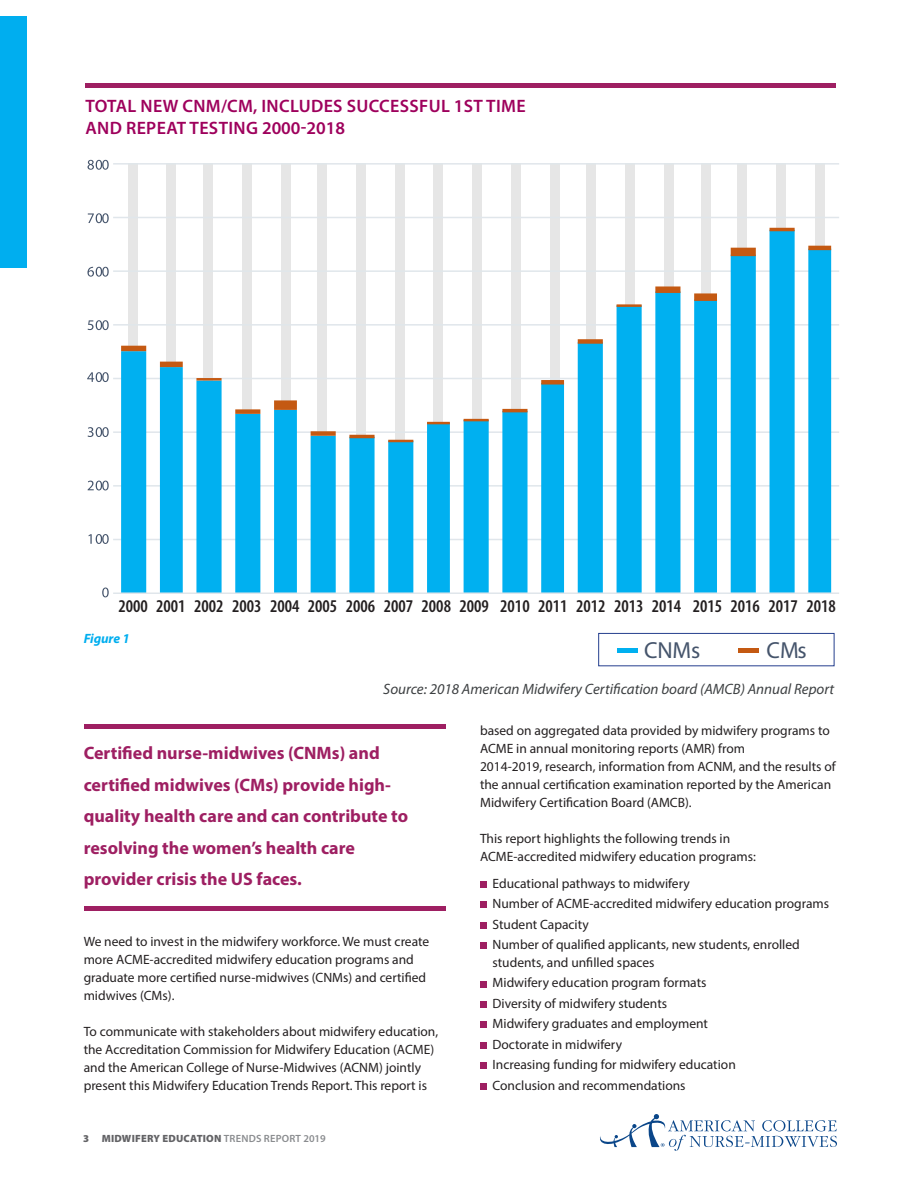
<style>
.page{position:relative;width:918px;height:1188px;background:#fff}
.page>*{position:absolute;margin:0;border:0;box-sizing:border-box;transform-origin:0 0}
.t1{font:23.25px "Myriad Pro";color:#45546b}
.t2{font:700 18px/31.5px "Myriad Pro";color:#9e1f62}
.t3{font:600 condensed 18px "Myriad Pro";color:#231f20}
.t4{font:600 18px/21.6px "Myriad Pro";letter-spacing:.02em;color:#9e005c}
.t5{font:italic 15px "Myriad Pro";color:#3d4042}
.t6{font:13.5px/18px "Myriad Pro";color:#231f20}
.t7{font:italic 700 13.5px "Myriad Pro";letter-spacing:-.01em;color:#00aeef}
.t8{font:900 10.5px "Myriad Pro";letter-spacing:.02em;color:#636366}
.s1{font-weight:600;color:#8a8c8f}
</style>
<div class="page">
<div style="left:0;top:16px;width:27px;height:252px;background:#00aeef"></div>
<hr style="left:84px;top:725px;width:362px;height:4px;background:#9e1f62">
<hr style="left:84px;top:906px;width:362px;height:4px;background:#9e1f62">
<div style="left:480px;top:881px;width:7px;height:7px;background:#9e1f62"></div>
<div style="left:480px;top:901px;width:7px;height:7px;background:#9e1f62"></div>
<div style="left:480px;top:922px;width:7px;height:7px;background:#9e1f62"></div>
<div style="left:480px;top:942px;width:7px;height:7px;background:#9e1f62"></div>
<div style="left:480px;top:981px;width:7px;height:6px;background:#9e1f62"></div>
<div style="left:480px;top:1001px;width:7px;height:7px;background:#9e1f62"></div>
<div style="left:480px;top:1022px;width:7px;height:6px;background:#9e1f62"></div>
<div style="left:480px;top:1042px;width:7px;height:7px;background:#9e1f62"></div>
<div style="left:480px;top:1062px;width:7px;height:7px;background:#9e1f62"></div>
<div style="left:480px;top:1083px;width:7px;height:7px;background:#9e1f62"></div>
<hr style="left:85px;top:84px;width:751px;height:4px;background:#9e1f62">
<div style="left:815px;top:163px;width:9px;height:85px;background:#e6e6e6"></div>
<div style="left:776px;top:163px;width:10px;height:85px;background:#e6e6e6"></div>
<div style="left:701px;top:163px;width:9px;height:130px;background:#e6e6e6"></div>
<div style="left:665px;top:163px;width:9px;height:130px;background:#e6e6e6"></div>
<div style="left:550px;top:163px;width:9px;height:218px;background:#e6e6e6"></div>
<div style="left:512px;top:163px;width:9px;height:247px;background:#e6e6e6"></div>
<div style="left:587px;top:163px;width:9px;height:218px;background:#e6e6e6"></div>
<div style="left:626px;top:163px;width:9px;height:218px;background:#e6e6e6"></div>
<div style="left:738px;top:163px;width:9px;height:85px;background:#e6e6e6"></div>
<div style="left:473px;top:163px;width:9px;height:271px;background:#e6e6e6"></div>
<div style="left:434px;top:163px;width:9px;height:271px;background:#e6e6e6"></div>
<div style="left:395px;top:163px;width:9px;height:290px;background:#e6e6e6"></div>
<div style="left:317px;top:163px;width:10px;height:280px;background:#e6e6e6"></div>
<div style="left:281px;top:163px;width:9px;height:251px;background:#e6e6e6"></div>
<div style="left:167px;top:163px;width:9px;height:218px;background:#e6e6e6"></div>
<div style="left:128px;top:163px;width:9px;height:247px;background:#e6e6e6"></div>
<div style="left:203px;top:163px;width:9px;height:218px;background:#e6e6e6"></div>
<div style="left:242px;top:163px;width:9px;height:265px;background:#e6e6e6"></div>
<div style="left:356px;top:163px;width:9px;height:297px;background:#e6e6e6"></div>
<hr style="left:113px;top:163px;width:726px;height:2px;background:#e0e6eb">
<hr style="left:113px;top:217px;width:726px;height:1px;background:#e0e6eb">
<hr style="left:113px;top:270px;width:726px;height:2px;background:#e0e6eb">
<hr style="left:113px;top:324px;width:726px;height:2px;background:#e0e6eb">
<hr style="left:113px;top:378px;width:726px;height:1px;background:#e0e6eb">
<hr style="left:113px;top:431px;width:726px;height:2px;background:#e0e6eb">
<hr style="left:113px;top:485px;width:726px;height:2px;background:#e0e6eb">
<hr style="left:113px;top:539px;width:726px;height:1px;background:#e0e6eb">
<svg style="left:121px;top:442px;width:710px;height:150px;fill:#00b0f0"></svg>
<svg style="left:121px;top:228px;width:710px;height:214px"></svg>
<hr style="left:113px;top:592px;width:726px;height:2px;background:#e0e6eb">
<svg style="left:102px;top:588px;width:7px;height:9px"></svg>
<svg style="left:88px;top:534px;width:21px;height:10px"></svg>
<svg style="left:88px;top:481px;width:21px;height:9px"></svg>
<svg style="left:88px;top:427px;width:21px;height:10px"></svg>
<svg style="left:87px;top:372px;width:22px;height:10px"></svg>
<svg style="left:88px;top:320px;width:21px;height:10px"></svg>
<svg style="left:87px;top:267px;width:22px;height:10px"></svg>
<svg style="left:88px;top:213px;width:21px;height:10px"></svg>
<svg style="left:88px;top:160px;width:21px;height:10px"></svg>
<div style="left:598px;top:633px;width:236px;height:33px;background:#fff;border:1px solid #253f8e"></div>
<div style="left:618px;top:648px;width:20px;height:5px;background:#00b0f0"></div>
<div style="left:739px;top:648px;width:20px;height:5px;background:#c45912"></div>
<svg style="left:600px;top:1114px;width:237px;height:37px"></svg>
<p class="t4" style="left:85px;top:95px;width:442px">TOTAL NEW CNM/CM, INCLUDES SUCCESSFUL 1ST TIME<br>AND REPEAT TESTING 2000-2018</p>
<p class="t3" style="left:118px;top:595px;width:719px">2000 2001 2002 2003 2004 2005 2006 2007 2008 2009 2010 2011 2012 2013 2014 2015 2016 2017 2018</p>
<p class="t7" style="left:84px;top:630px;width:47px">Figure 1</p>
<h1 class="t1" style="left:644px;top:636px;width:58px">CNMs</h1>
<h1 class="t1" style="left:766px;top:636px;width:42px">CMs</h1>
<p class="t5" style="left:383px;top:679px;width:453px">Source: 2018 American Midwifery Certification board (AMCB) Annual Report</p>
<p class="t2" style="left:84px;top:737px;width:326px">Certified nurse-midwives (CNMs) and certified midwives (CMs) provide high&shy;quality health care and can contribute to resolving the women’s health care provider crisis the US faces.</p>
<p class="t6" style="left:84px;top:932px;width:347px">We need to invest in the midwifery workforce. We must create more ACME-accredited midwifery education programs and graduate more certified nurse-midwives (CNMs) and certified midwives (CMs).</p>
<p class="t6" style="left:84px;top:1022px;width:356px">To communicate with stakeholders about midwifery education, the Accreditation Commission for Midwifery Education (ACME) and the American College of Nurse-Midwives (ACNM) jointly present this Midwifery Education Trends Report. This report is</p>
<p class="t8" style="left:83px;top:1131px;width:244px">3 MIDWIFERY EDUCATION <span class="s1">TRENDS REPORT 2019</span></p>
<p class="t6" style="left:480px;top:721px;width:357px">based on aggregated data provided by midwifery programs to ACME in annual monitoring reports (AMR) from<br>2014-2019, research, information from ACNM, and the results of the annual certification examination reported by the American Midwifery Certification Board (AMCB).</p>
<p class="t6" style="left:480px;top:829px;width:277px">This report highlights the following trends in<br>ACME-accredited midwifery education programs:</p>
<p class="t6" style="left:493px;top:874px;width:199px">Educational pathways to midwifery</p>
<p class="t6" style="left:493px;top:894px;width:338px">Number of ACME-accredited midwifery education programs</p>
<p class="t6" style="left:493px;top:915px;width:98px">Student Capacity</p>
<p class="t6" style="left:493px;top:935px;width:309px">Number of qualified applicants, new students, enrolled students, and unfilled spaces</p>
<p class="t6" style="left:493px;top:974px;width:216px">Midwifery education program formats</p>
<p class="t6" style="left:493px;top:994px;width:176px">Diversity of midwifery students</p>
<p class="t6" style="left:493px;top:1015px;width:217px">Midwifery graduates and employment</p>
<p class="t6" style="left:493px;top:1035px;width:131px">Doctorate in midwifery</p>
<p class="t6" style="left:493px;top:1055px;width:245px">Increasing funding for midwifery education</p>
<p class="t6" style="left:493px;top:1076px;width:195px">Conclusion and recommendations</p>
</div>
